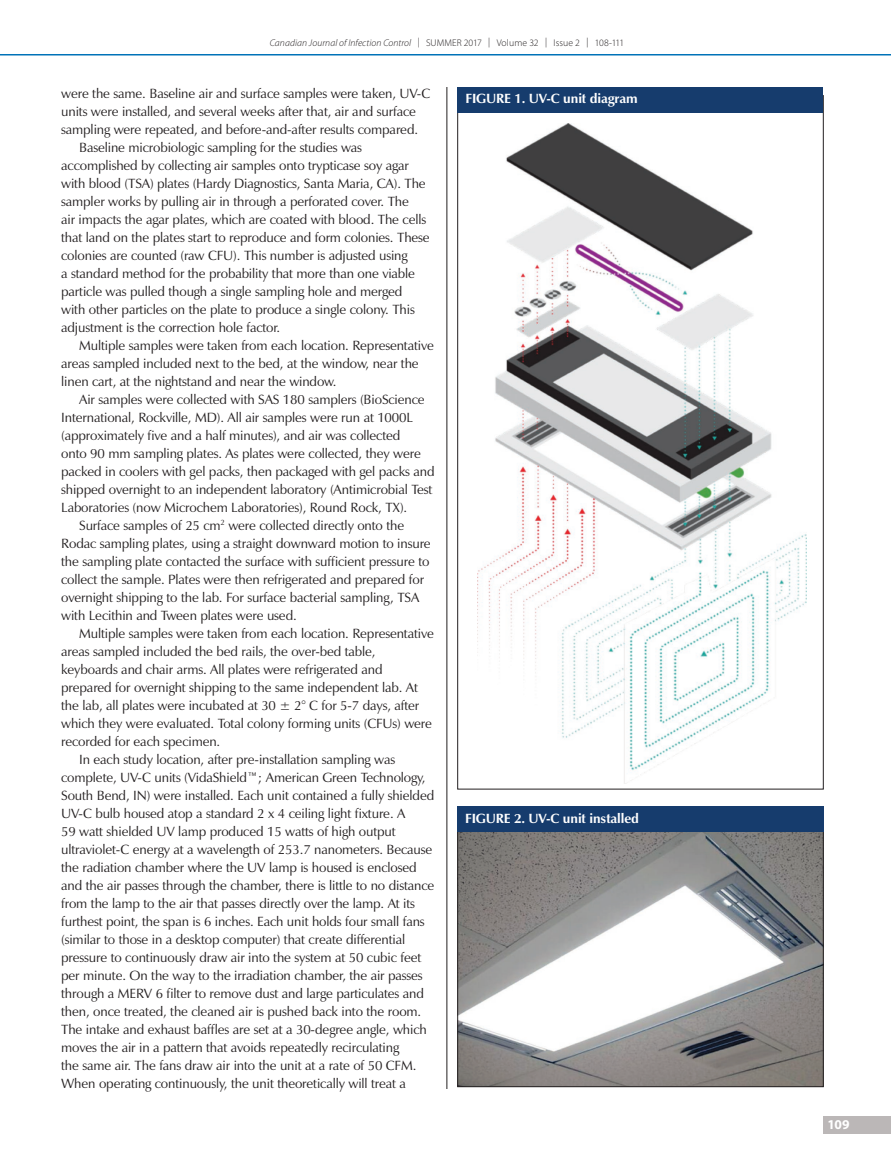
<style>
.page{position:relative;width:891px;height:1161px;background:#fff}
.page>*{position:absolute;margin:0;border:0;box-sizing:border-box;transform-origin:0 0}
.t1{font:13.5px "Zapf Humanist 601 BT";letter-spacing:-.01em;color:#231f20}
.t2{font:700 13.5px "Zapf Humanist 601 BT";letter-spacing:-.01em;color:#fff}
.t3{font:700 13.5px "Myriad Pro";color:#fff}
.t4{font:300 9.75px "Myriad Pro";letter-spacing:.005em;color:#231f20}
.s1{font-style:italic}
</style>
<div class="page">
<hr style="left:0;top:54px;width:891px;height:2px;background:#0072b8">
<hr style="left:447px;top:87px;width:1px;height:1002px;background:#231f20">
<img style="left:477px;top:123px;width:330px;height:661px">
<img style="left:460px;top:833px;width:362px;height:252px">
<div style="left:458px;top:831px;width:366px;height:256px;border:1px solid #231f20"></div>
<div style="left:457px;top:87px;width:366px;height:25px;background:#163c6d"></div>
<div style="left:458px;top:806px;width:366px;height:26px;background:#163c6d"></div>
<div style="left:824px;top:1116px;width:67px;height:18px;background:#bbb7b7"></div>
<p class="t4" style="left:270px;top:37px;width:356px"><span class="s1">Canadian Journal of Infection Control</span> | SUMMER 2017 | Volume 32 | Issue 2 | 108-111</p>
<p class="t1" style="left:61px;top:85px;width:371px">were the same. Baseline air and surface samples were taken, UV-C</p>
<p class="t1" style="left:61px;top:103px;width:356px">units were installed, and several weeks after that, air and surface</p>
<p class="t1" style="left:61px;top:121px;width:358px">sampling were repeated, and before-and-after results compared.</p>
<p class="t1" style="left:79px;top:139px;width:284px">Baseline microbiologic sampling for the studies was</p>
<p class="t1" style="left:61px;top:157px;width:349px">accomplished by collecting air samples onto trypticase soy agar</p>
<p class="t1" style="left:61px;top:175px;width:366px">with blood (TSA) plates (Hardy Diagnostics, Santa Maria, CA). The</p>
<p class="t1" style="left:61px;top:193px;width:349px">sampler works by pulling air in through a perforated cover. The</p>
<p class="t1" style="left:61px;top:211px;width:367px">air impacts the agar plates, which are coated with blood. The cells</p>
<p class="t1" style="left:61px;top:229px;width:370px">that land on the plates start to reproduce and form colonies. These</p>
<p class="t1" style="left:61px;top:247px;width:348px">colonies are counted (raw CFU). This number is adjusted using</p>
<p class="t1" style="left:61px;top:265px;width:355px">a standard method for the probability that more than one viable</p>
<p class="t1" style="left:61px;top:283px;width:343px">particle was pulled though a single sampling hole and merged</p>
<p class="t1" style="left:61px;top:301px;width:355px">with other particles on the plate to produce a single colony. This</p>
<p class="t1" style="left:61px;top:319px;width:221px">adjustment is the correction hole factor.</p>
<p class="t1" style="left:79px;top:337px;width:356px">Multiple samples were taken from each location. Representative</p>
<p class="t1" style="left:61px;top:355px;width:359px">areas sampled included next to the bed, at the window, near the</p>
<p class="t1" style="left:61px;top:373px;width:277px">linen cart, at the nightstand and near the window.</p>
<p class="t1" style="left:79px;top:391px;width:347px">Air samples were collected with SAS 180 samplers (BioScience</p>
<p class="t1" style="left:61px;top:409px;width:353px">International, Rockville, MD). All air samples were run at 1000L</p>
<p class="t1" style="left:61px;top:427px;width:341px">(approximately five and a half minutes), and air was collected</p>
<p class="t1" style="left:61px;top:445px;width:361px">onto 90 mm sampling plates. As plates were collected, they were</p>
<p class="t1" style="left:61px;top:463px;width:375px">packed in coolers with gel packs, then packaged with gel packs and</p>
<p class="t1" style="left:61px;top:481px;width:373px">shipped overnight to an independent laboratory (Antimicrobial Test</p>
<p class="t1" style="left:61px;top:499px;width:348px">Laboratories (now Microchem Laboratories), Round Rock, TX).</p>
<p class="t1" style="left:79px;top:517px;width:327px">Surface samples of 25 cm<sup>2</sup> were collected directly onto the</p>
<p class="t1" style="left:61px;top:535px;width:371px">Rodac sampling plates, using a straight downward motion to insure</p>
<p class="t1" style="left:61px;top:553px;width:370px">the sampling plate contacted the surface with sufficient pressure to</p>
<p class="t1" style="left:61px;top:571px;width:364px">collect the sample. Plates were then refrigerated and prepared for</p>
<p class="t1" style="left:61px;top:589px;width:360px">overnight shipping to the lab. For surface bacterial sampling, TSA</p>
<p class="t1" style="left:61px;top:607px;width:237px">with Lecithin and Tween plates were used.</p>
<p class="t1" style="left:79px;top:625px;width:356px">Multiple samples were taken from each location. Representative</p>
<p class="t1" style="left:61px;top:643px;width:316px">areas sampled included the bed rails, the over-bed table,</p>
<p class="t1" style="left:61px;top:661px;width:323px">keyboards and chair arms. All plates were refrigerated and</p>
<p class="t1" style="left:61px;top:679px;width:358px">prepared for overnight shipping to the same independent lab. At</p>
<p class="t1" style="left:61px;top:697px;width:360px">the lab, all plates were incubated at 30 ± 2° C for 5-7 days, after</p>
<p class="t1" style="left:61px;top:715px;width:372px">which they were evaluated. Total colony forming units (CFUs) were</p>
<p class="t1" style="left:61px;top:733px;width:161px">recorded for each specimen.</p>
<p class="t1" style="left:79px;top:751px;width:318px">In each study location, after pre-installation sampling was</p>
<p class="t1" style="left:61px;top:769px;width:366px">complete, UV-C units (VidaShield™; American Green Technology,</p>
<p class="t1" style="left:61px;top:787px;width:375px">South Bend, IN) were installed. Each unit contained a fully shielded</p>
<p class="t1" style="left:61px;top:805px;width:346px">UV-C bulb housed atop a standard 2 x 4 ceiling light fixture. A</p>
<p class="t1" style="left:61px;top:823px;width:336px">59 watt shielded UV lamp produced 15 watts of high output</p>
<p class="t1" style="left:61px;top:841px;width:373px">ultraviolet-C energy at a wavelength of 253.7 nanometers. Because</p>
<p class="t1" style="left:61px;top:859px;width:357px">the radiation chamber where the UV lamp is housed is enclosed</p>
<p class="t1" style="left:61px;top:877px;width:375px">and the air passes through the chamber, there is little to no distance</p>
<p class="t1" style="left:61px;top:895px;width:355px">from the lamp to the air that passes directly over the lamp. At its</p>
<p class="t1" style="left:61px;top:913px;width:365px">furthest point, the span is 6 inches. Each unit holds four small fans</p>
<p class="t1" style="left:61px;top:931px;width:346px">(similar to those in a desktop computer) that create differential</p>
<p class="t1" style="left:61px;top:949px;width:362px">pressure to continuously draw air into the system at 50 cubic feet</p>
<p class="t1" style="left:61px;top:967px;width:363px">per minute. On the way to the irradiation chamber, the air passes</p>
<p class="t1" style="left:61px;top:985px;width:364px">through a MERV 6 filter to remove dust and large particulates and</p>
<p class="t1" style="left:61px;top:1003px;width:362px">then, once treated, the cleaned air is pushed back into the room.</p>
<p class="t1" style="left:61px;top:1021px;width:367px">The intake and exhaust baffles are set at a 30-degree angle, which</p>
<p class="t1" style="left:61px;top:1039px;width:339px">moves the air in a pattern that avoids repeatedly recirculating</p>
<p class="t1" style="left:61px;top:1057px;width:357px">the same air. The fans draw air into the unit at a rate of 50 CFM.</p>
<p class="t1" style="left:61px;top:1075px;width:346px">When operating continuously, the unit theoretically will treat a</p>
<p class="t2" style="left:465px;top:90px;width:174px">FIGURE 1. UV-C unit diagram</p>
<p class="t2" style="left:465px;top:810px;width:175px">FIGURE 2. UV-C unit installed</p>
<p class="t3" style="left:827px;top:1116px;width:24px">109</p>
</div>
